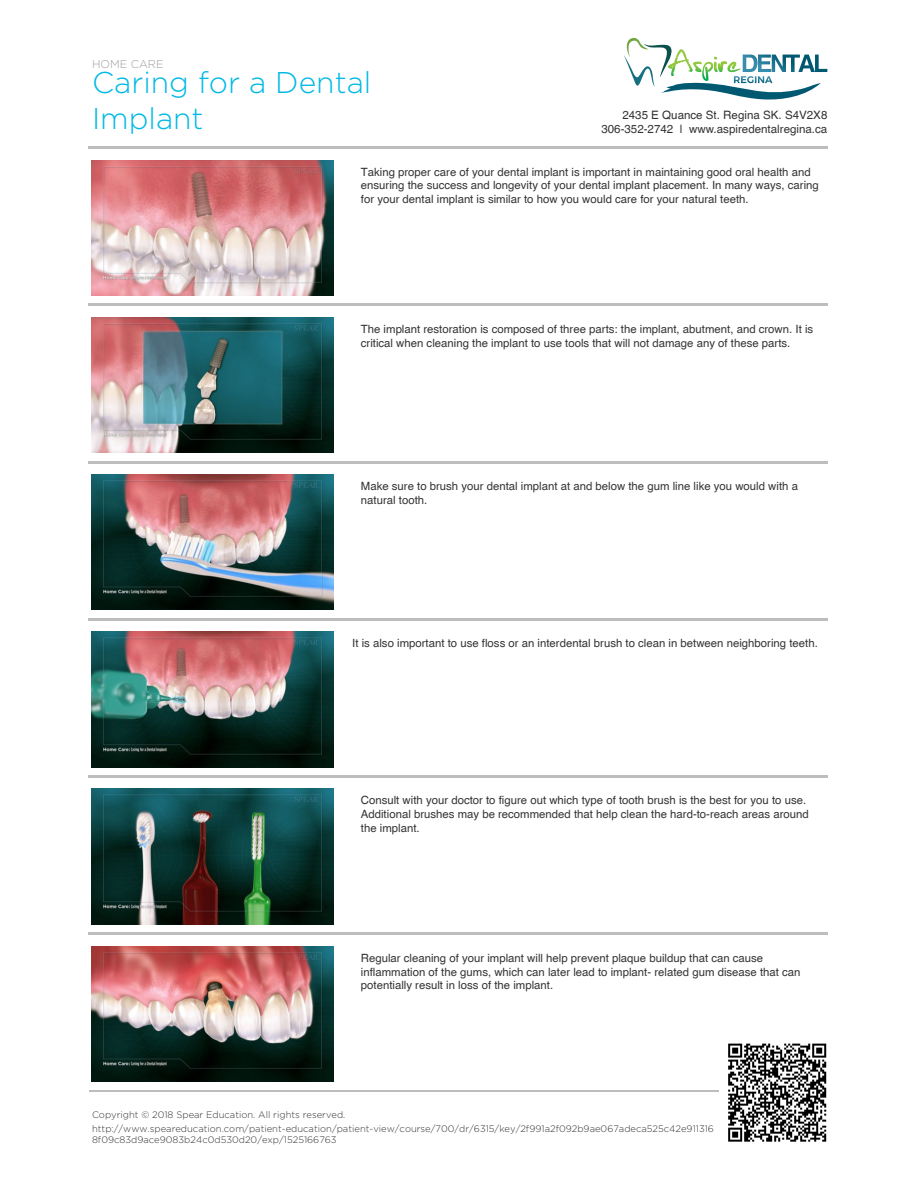
<style>
.page{position:relative;width:918px;height:1188px;background:#fff}
.page>*{position:absolute;margin:0;border:0;box-sizing:border-box;transform-origin:0 0}
.t1{font:300 30px/36px "Gotham HTF";color:#00b9e4}
.t2{font:11.55px/14px "Helvetica";color:#333;text-align:right}
.t3{font:11.4px/14px "Helvetica";color:#333}
.t4{font:300 11.25px "Gotham HTF";color:#9c9c9c}
.t5{font:300 9.45px/11.4px "Gotham HTF";color:#333}
</style>
<div class="page">
<svg style="left:728px;top:1043px;width:99px;height:99px"></svg>
<svg style="left:728px;top:1044px;width:98px;height:98px"></svg>
<hr style="left:89px;top:147px;width:739px;height:2px;background:#bdbdbd">
<img style="left:92px;top:160px;width:242px;height:136px">
<hr style="left:89px;top:304px;width:739px;height:2px;background:#bdbdbd">
<img style="left:92px;top:317px;width:242px;height:136px">
<hr style="left:89px;top:461px;width:739px;height:2px;background:#bdbdbd">
<img style="left:92px;top:475px;width:242px;height:135px">
<hr style="left:89px;top:618px;width:739px;height:2px;background:#bdbdbd">
<img style="left:92px;top:632px;width:242px;height:135px">
<hr style="left:89px;top:775px;width:739px;height:3px;background:#bdbdbd">
<img style="left:92px;top:789px;width:242px;height:135px">
<hr style="left:89px;top:933px;width:739px;height:2px;background:#bdbdbd">
<img style="left:92px;top:946px;width:242px;height:136px">
<hr style="left:89px;top:1090px;width:629px;height:2px;background:#bdbdbd">
<svg style="left:624px;top:37px;width:203px;height:63px"></svg>
<p class="t4" style="left:92px;top:58px;width:73px">HOME CARE</p>
<h1 class="t1" style="left:92px;top:64px;width:281px">Caring for a Dental<br>Implant</h1>
<p class="t2" style="left:601px;top:108px;width:228px">2435 E Quance St. Regina SK. S4V2X8<br>306-352-2742 | www.aspiredentalregina.ca</p>
<p class="t3" style="left:361px;top:164px;width:460px">Taking proper care of your dental implant is important in maintaining good oral health and ensuring the success and longevity of your dental implant placement. In many ways, caring for your dental implant is similar to how you would care for your natural teeth.</p>
<p class="t3" style="left:361px;top:321px;width:454px">The implant restoration is composed of three parts: the implant, abutment, and crown. It is critical when cleaning the implant to use tools that will not damage any of these parts.</p>
<p class="t3" style="left:361px;top:479px;width:439px">Make sure to brush your dental implant at and below the gum line like you would with a natural tooth.</p>
<p class="t3" style="left:352px;top:636px;width:467px">It is also important to use floss or an interdental brush to clean in between neighboring teeth.</p>
<p class="t3" style="left:361px;top:793px;width:449px">Consult with your doctor to figure out which type of tooth brush is the best for you to use.<br>Additional brushes may be recommended that help clean the hard-to-reach areas around the implant.</p>
<p class="t3" style="left:361px;top:950px;width:441px">Regular cleaning of your implant will help prevent plaque buildup that can cause inflammation of the gums, which can later lead to implant- related gum disease that can potentially result in loss of the implant.</p>
<p class="t5" style="left:92px;top:1109px;width:255px">Copyright © 2018 Spear Education. All rights reserved.</p>
<p class="t5" style="left:92px;top:1123px;width:624px">http://www.speareducation.com/patient-education/patient-view/course/700/dr/6315/key/2f991a2f092b9ae067adeca525c42e911316<br>8f09c83d9ace9083b24c0d530d20/exp/1525166763</p>
</div>
